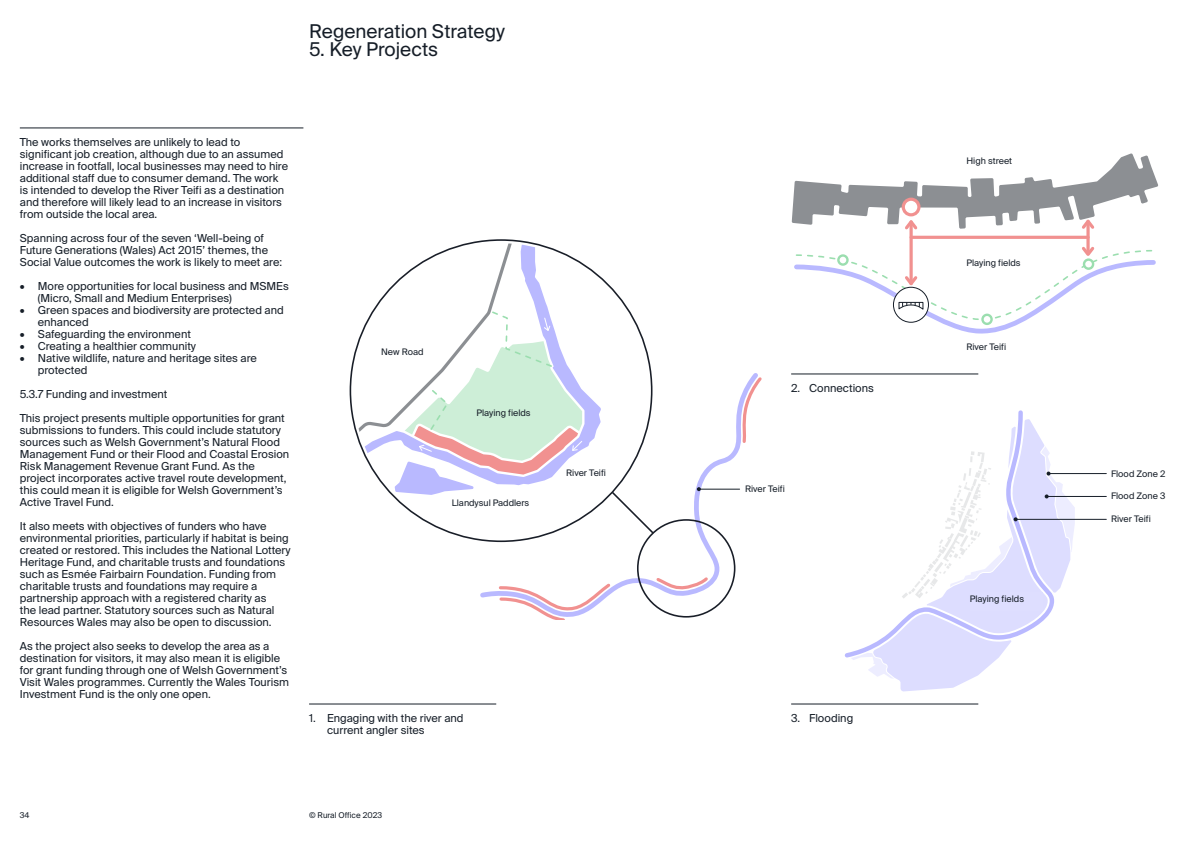
<style>
.page{position:relative;width:1191px;height:842px;background:#fff}
.page>*{position:absolute;margin:0;border:0;box-sizing:border-box;transform-origin:0 0}
.t1{font:19px "Suisse Intl";color:#161e28}
.RO_Suisse_Int_l_Body{font:11px/12px "Suisse Intl";color:#161e28}
.t2{font:9.6px "Suisse Intl";color:#000}
.RO_Suisse_Int_l_Body-2{font:9px "Suisse Intl";color:#161e28}
.t3{font:8.9px "Suisse Intl";color:#000}
.t4{font:8px "Suisse Intl";color:#161e28}
</style>
<div class="page">
<hr style="left:20px;top:128px;width:283px;height:1px;background:#161e28">
<hr style="left:309px;top:704px;width:187px;height:1px;background:#161e28">
<hr style="left:791px;top:704px;width:187px;height:1px;background:#161e28">
<hr style="left:791px;top:374px;width:187px;height:1px;background:#161e28">
<hr style="left:909px;top:222px;width:3px;height:62px;background:#f19190">
<hr style="left:1086px;top:221px;width:3px;height:32px;background:#f19190">
<svg style="left:791px;top:153px;width:367px;height:79px"></svg>
<hr style="left:911px;top:236px;width:177px;height:3px;background:#f19190">
<svg style="left:480px;top:373px;width:282px;height:247px"></svg>
<div style="left:637px;top:519px;width:98px;height:99px;border:2px solid #191e28;border-radius:50%"></div>
<svg style="left:349px;top:239px;width:306px;height:305px"></svg>
<svg style="left:610px;top:490px;width:45px;height:45px"></svg>
<div style="left:966px;top:155px;width:82px;height:18px;background:#fff"></div>
<div style="left:566px;top:464px;width:53px;height:18px;background:#fff"></div>
<div style="left:476px;top:407px;width:82px;height:18px;background:#cdeed7"></div>
<svg style="left:794px;top:244px;width:362px;height:90px"></svg>
<hr style="left:1015px;top:519px;width:91px;height:1px;background:#161e28">
<hr style="left:1046px;top:496px;width:60px;height:1px;background:#161e28">
<hr style="left:1048px;top:473px;width:58px;height:1px;background:#161e28">
<svg style="left:851px;top:419px;width:223px;height:272px"></svg>
<div style="left:452px;top:499px;width:94px;height:19px;background:#fff"></div>
<div style="left:646px;top:549px;width:48px;height:18px;background:#fff"></div>
<div style="left:381px;top:348px;width:60px;height:11px;background:#fff"></div>
<hr style="left:699px;top:489px;width:40px;height:1px;background:#161e28">
<svg style="left:697px;top:487px;width:4px;height:4px"></svg>
<h1 class="t1" style="left:309px;top:20px;width:197px">Regeneration Strategy</h1>
<h1 class="t1" style="left:309px;top:38px;width:131px">5. Key Projects</h1>
<p class="RO_Suisse_Int_l_Body" style="left:20px;top:136px;width:270px">The works themselves are unlikely to lead to significant job creation, although due to an assumed increase in footfall, local businesses may need to hire additional staff due to consumer demand. The work is intended to develop the River Teifi as a destination and therefore will likely lead to an increase in visitors from outside the local area.</p>
<p class="RO_Suisse_Int_l_Body" style="left:20px;top:232px;width:264px">Spanning across four of the seven ‘Well-being of<br>Future Generations (Wales) Act 2015’ themes, the<br>Social Value outcomes the work is likely to meet are:</p>
<p class="RO_Suisse_Int_l_Body" style="left:38px;top:280px;width:252px;text-indent:-18px">• More opportunities for local business and MSMEs (Micro, Small and Medium Enterprises)</p>
<p class="RO_Suisse_Int_l_Body" style="left:38px;top:304px;width:247px;text-indent:-18px">• Green spaces and biodiversity are protected and enhanced</p>
<p class="RO_Suisse_Int_l_Body" style="left:20px;top:328px;width:173px">• Safeguarding the environment</p>
<p class="RO_Suisse_Int_l_Body" style="left:20px;top:340px;width:178px">• Creating a healthier community</p>
<p class="RO_Suisse_Int_l_Body" style="left:38px;top:352px;width:221px;text-indent:-18px">• Native wildlife, nature and heritage sites are protected</p>
<p class="RO_Suisse_Int_l_Body" style="left:20px;top:388px;width:149px">5.3.7 Funding and investment</p>
<p class="RO_Suisse_Int_l_Body" style="left:20px;top:412px;width:271px">This project presents multiple opportunities for grant submissions to funders. This could include statutory sources such as Welsh Government’s Natural Flood Management Fund or their Flood and Coastal Erosion Risk Management Revenue Grant Fund. As the project incorporates active travel route development, this could mean it is eligible for Welsh Government’s Active Travel Fund.</p>
<p class="RO_Suisse_Int_l_Body" style="left:20px;top:520px;width:272px">It also meets with objectives of funders who have environmental priorities, particularly if habitat is being created or restored. This includes the National Lottery Heritage Fund, and charitable trusts and foundations such as Esmée Fairbairn Foundation. Funding from charitable trusts and foundations may require a partnership approach with a registered charity as<br>the lead partner. Statutory sources such as Natural Resources Wales may also be open to discussion.</p>
<p class="RO_Suisse_Int_l_Body" style="left:20px;top:640px;width:271px">As the project also seeks to develop the area as a destination for visitors, it may also mean it is eligible for grant funding through one of Welsh Government’s Visit Wales programmes. Currently the Wales Tourism Investment Fund is the only one open.</p>
<p class="t2" style="left:384px;top:346px;width:47px">New Road</p>
<p class="RO_Suisse_Int_l_Body-2" style="left:381px;top:346px;width:44px">New Road</p>
<p class="RO_Suisse_Int_l_Body-2" style="left:476px;top:407px;width:56px">Playing fields</p>
<p class="t2" style="left:476px;top:410px;width:62px">Playing Fields</p>
<p class="RO_Suisse_Int_l_Body-2" style="left:452px;top:497px;width:79px">Llandysul Paddlers</p>
<p class="t2" style="left:572px;top:465px;width:44px">River Teifi</p>
<p class="RO_Suisse_Int_l_Body-2" style="left:566px;top:467px;width:41px">River Teifi</p>
<p class="RO_Suisse_Int_l_Body" style="left:791px;top:382px;width:84px">2. Connections</p>
<p class="RO_Suisse_Int_l_Body-2" style="left:745px;top:484px;width:41px">River Teifi</p>
<p class="RO_Suisse_Int_l_Body" style="left:327px;top:712px;width:138px;text-indent:-18px">1. Engaging with the river and current angler sites</p>
<p class="RO_Suisse_Int_l_Body" style="left:791px;top:712px;width:64px">3. Flooding</p>
<p class="t4" style="left:20px;top:810px;width:11px">34</p>
<p class="t4" style="left:309px;top:810px;width:75px">© Rural Office 2023</p>
<p class="RO_Suisse_Int_l_Body-2" style="left:966px;top:155px;width:47px">High street</p>
<p class="t2" style="left:975px;top:157px;width:52px">High Street</p>
<p class="RO_Suisse_Int_l_Body-2" style="left:966px;top:257px;width:56px">Playing fields</p>
<p class="t2" style="left:967px;top:261px;width:62px">Playing Fields</p>
<p class="RO_Suisse_Int_l_Body-2" style="left:966px;top:341px;width:41px">River Teifi</p>
<p class="t3" style="left:970px;top:592px;width:57px">Playing Fields</p>
<p class="RO_Suisse_Int_l_Body-2" style="left:969px;top:593px;width:56px">Playing fields</p>
<p class="RO_Suisse_Int_l_Body-2" style="left:1111px;top:468px;width:56px">Flood Zone 2</p>
<p class="RO_Suisse_Int_l_Body-2" style="left:1111px;top:491px;width:56px">Flood Zone 3</p>
<p class="RO_Suisse_Int_l_Body-2" style="left:1111px;top:514px;width:41px">River Teifi</p>
</div>
